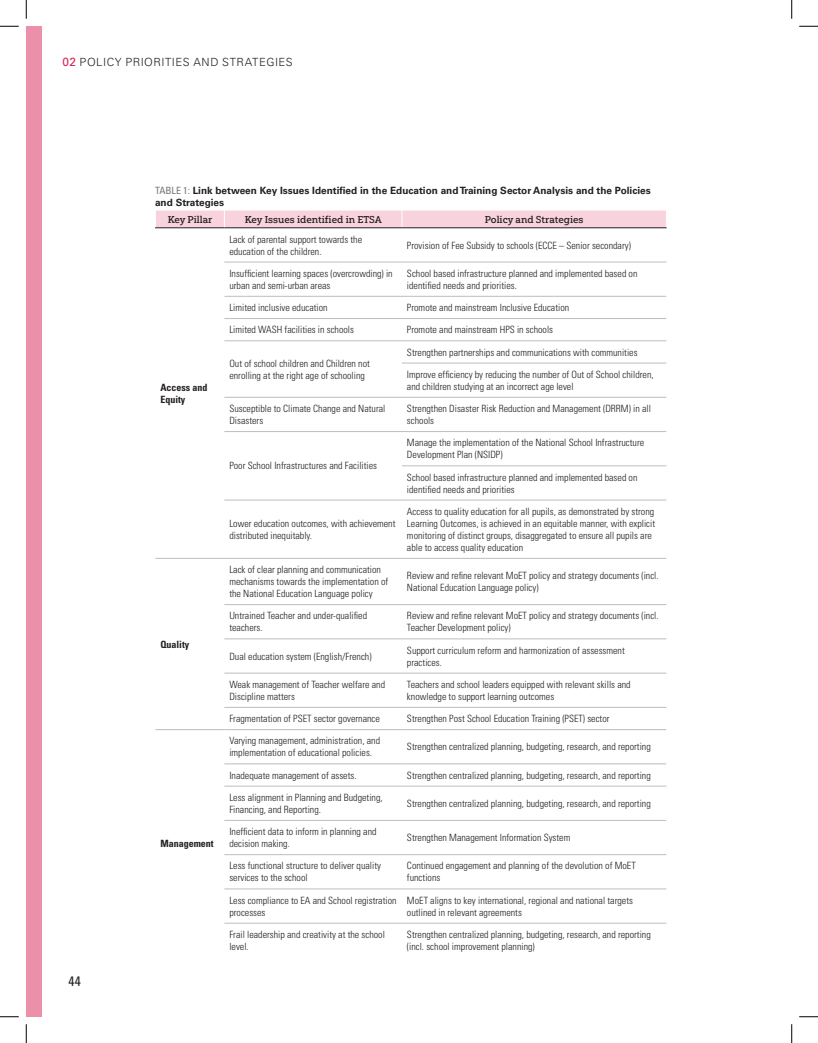
<style>
.page{position:relative;width:818px;height:1043px;background:#fff}
.page>*{position:absolute;margin:0;border:0;box-sizing:border-box;transform-origin:0 0}
.t1{font:condensed 13.75px "Univers LT Std";color:#231f20}
.t2{font:300 11.25px "Univers LT Std";letter-spacing:.045em;color:#231f20}
.Table_Text{font:300 condensed 10px/12px "Univers LT Std";color:#231f20}
.Figure_Title{font:700 10px/12px "Univers LT Std";color:#231f20}
.Table_Header{font:10px "Yorkten Slab Nor Med";color:#231f20}
.Table_Highlight{font:700 condensed 10px/12px "Univers LT Std";color:#231f20}
.s1{font-weight:400;font-size:11.88px;color:#da1e50}
.s2{font-weight:400;font-stretch:condensed;color:#77777a}
</style>
<div class="page">
<div style="left:26px;top:26px;width:15px;height:990px;background:#ec8fa8"></div>
<hr style="left:224px;top:262px;width:178px;height:1px;background:#bcbdc0">
<hr style="left:402px;top:262px;width:264px;height:1px;background:#bcbdc0">
<hr style="left:224px;top:296px;width:178px;height:1px;background:#bcbdc0">
<hr style="left:402px;top:296px;width:264px;height:1px;background:#bcbdc0">
<hr style="left:224px;top:318px;width:178px;height:1px;background:#bcbdc0">
<hr style="left:402px;top:318px;width:264px;height:1px;background:#bcbdc0">
<hr style="left:224px;top:340px;width:178px;height:1px;background:#bcbdc0">
<hr style="left:402px;top:340px;width:264px;height:1px;background:#bcbdc0">
<hr style="left:402px;top:363px;width:264px;height:1px;background:#bcbdc0">
<hr style="left:224px;top:397px;width:178px;height:1px;background:#bcbdc0">
<hr style="left:402px;top:397px;width:264px;height:1px;background:#bcbdc0">
<hr style="left:224px;top:431px;width:178px;height:1px;background:#bcbdc0">
<hr style="left:402px;top:431px;width:264px;height:1px;background:#bcbdc0">
<hr style="left:402px;top:465px;width:264px;height:1px;background:#bcbdc0">
<hr style="left:224px;top:500px;width:178px;height:1px;background:#bcbdc0">
<hr style="left:402px;top:500px;width:264px;height:1px;background:#bcbdc0">
<hr style="left:155px;top:558px;width:69px;height:1px;background:#bcbdc0">
<hr style="left:224px;top:558px;width:178px;height:1px;background:#bcbdc0">
<hr style="left:402px;top:558px;width:264px;height:1px;background:#bcbdc0">
<hr style="left:224px;top:604px;width:178px;height:1px;background:#bcbdc0">
<hr style="left:402px;top:604px;width:264px;height:1px;background:#bcbdc0">
<hr style="left:224px;top:638px;width:178px;height:1px;background:#bcbdc0">
<hr style="left:402px;top:638px;width:264px;height:1px;background:#bcbdc0">
<hr style="left:224px;top:673px;width:178px;height:1px;background:#bcbdc0">
<hr style="left:402px;top:673px;width:264px;height:1px;background:#bcbdc0">
<hr style="left:224px;top:707px;width:178px;height:1px;background:#bcbdc0">
<hr style="left:402px;top:707px;width:264px;height:1px;background:#bcbdc0">
<hr style="left:155px;top:729px;width:69px;height:1px;background:#bcbdc0">
<hr style="left:224px;top:729px;width:178px;height:1px;background:#bcbdc0">
<hr style="left:402px;top:729px;width:264px;height:1px;background:#bcbdc0">
<hr style="left:224px;top:763px;width:178px;height:1px;background:#bcbdc0">
<hr style="left:402px;top:763px;width:264px;height:1px;background:#bcbdc0">
<hr style="left:224px;top:786px;width:178px;height:1px;background:#bcbdc0">
<hr style="left:402px;top:786px;width:264px;height:1px;background:#bcbdc0">
<hr style="left:224px;top:820px;width:178px;height:1px;background:#bcbdc0">
<hr style="left:402px;top:820px;width:264px;height:1px;background:#bcbdc0">
<hr style="left:224px;top:854px;width:178px;height:1px;background:#bcbdc0">
<hr style="left:402px;top:854px;width:264px;height:1px;background:#bcbdc0">
<hr style="left:224px;top:888px;width:178px;height:1px;background:#bcbdc0">
<hr style="left:402px;top:888px;width:264px;height:1px;background:#bcbdc0">
<hr style="left:224px;top:923px;width:178px;height:1px;background:#bcbdc0">
<hr style="left:402px;top:923px;width:264px;height:1px;background:#bcbdc0">
<div style="left:156px;top:210px;width:511px;height:18px;background:#f8d2dc"></div>
<hr style="left:155px;top:227px;width:69px;height:1px;background:#231f20">
<hr style="left:224px;top:227px;width:178px;height:1px;background:#231f20">
<hr style="left:402px;top:227px;width:264px;height:1px;background:#231f20">
<svg style="left:0;top:25px;width:19px;height:2px"></svg>
<svg style="left:799px;top:25px;width:19px;height:2px"></svg>
<svg style="left:0;top:1016px;width:19px;height:1px"></svg>
<svg style="left:799px;top:1016px;width:19px;height:1px"></svg>
<svg style="left:25px;top:0;width:2px;height:19px"></svg>
<svg style="left:25px;top:1024px;width:2px;height:18px"></svg>
<svg style="left:791px;top:0;width:1px;height:19px"></svg>
<svg style="left:791px;top:1024px;width:1px;height:18px"></svg>
<p class="t2" style="left:62px;top:56px;width:232px"><span class="s1">02</span> POLICY PRIORITIES AND STRATEGIES</p>
<p class="Figure_Title" style="left:155px;top:184px;width:497px"><span class="s2">TABLE 1:</span> Link between Key Issues Identified in the Education and Training Sector Analysis and the Policies and Strategies</p>
<p class="Table_Header" style="left:168px;top:213px;width:46px">Key Pillar</p>
<p class="Table_Header" style="left:245px;top:213px;width:139px">Key Issues identified in ETSA</p>
<p class="Table_Header" style="left:484px;top:213px;width:100px">Policy and Strategies</p>
<h1 class="t1" style="left:68px;top:972px;width:14px">44</h1>
<p class="Table_Highlight" style="left:160px;top:381px;width:49px">Access and<br>Equity</p>
<p class="Table_Highlight" style="left:160px;top:638px;width:30px">Quality</p>
<p class="Table_Highlight" style="left:160px;top:837px;width:55px">Management</p>
<p class="Table_Text" style="left:229px;top:233px;width:134px">Lack of parental support towards the education of the children.</p>
<p class="Table_Text" style="left:407px;top:239px;width:225px">Provision of Fee Subsidy to schools (ECCE – Senior secondary)</p>
<p class="Table_Text" style="left:229px;top:267px;width:165px">Insufficient learning spaces (overcrowding) in urban and semi-urban areas</p>
<p class="Table_Text" style="left:407px;top:267px;width:232px">School based infrastructure planned and implemented based on identified needs and priorities.</p>
<p class="Table_Text" style="left:229px;top:301px;width:100px">Limited inclusive education</p>
<p class="Table_Text" style="left:407px;top:301px;width:164px">Promote and mainstream Inclusive Education</p>
<p class="Table_Text" style="left:229px;top:324px;width:126px">Limited WASH facilities in schools</p>
<p class="Table_Text" style="left:407px;top:324px;width:148px">Promote and mainstream HPS in schools</p>
<p class="Table_Text" style="left:229px;top:357px;width:142px">Out of school children and Children not enrolling at the right age of schooling</p>
<p class="Table_Text" style="left:407px;top:346px;width:232px">Strengthen partnerships and communications with communities</p>
<p class="Table_Text" style="left:407px;top:368px;width:248px">Improve efficiency by reducing the number of Out of School children, and children studying at an incorrect age level</p>
<p class="Table_Text" style="left:229px;top:402px;width:158px">Susceptible to Climate Change and Natural<br>Disasters</p>
<p class="Table_Text" style="left:407px;top:402px;width:245px">Strengthen Disaster Risk Reduction and Management (DRRM) in all schools</p>
<p class="Table_Text" style="left:229px;top:460px;width:149px">Poor School Infrastructures and Facilities</p>
<p class="Table_Text" style="left:407px;top:437px;width:239px">Manage the implementation of the National School Infrastructure<br>Development Plan (NSIDP)</p>
<p class="Table_Text" style="left:407px;top:471px;width:232px">School based infrastructure planned and implemented based on identified needs and priorities</p>
<p class="Table_Text" style="left:229px;top:517px;width:168px">Lower education outcomes, with achievement distributed inequitably.</p>
<p class="Table_Text" style="left:407px;top:505px;width:250px">Access to quality education for all pupils, as demonstrated by strong Learning Outcomes, is achieved in an equitable manner, with explicit monitoring of distinct groups, disaggregated to ensure all pupils are able to access quality education</p>
<p class="Table_Text" style="left:229px;top:563px;width:160px">Lack of clear planning and communication mechanisms towards the implementation of the National Education Language policy</p>
<p class="Table_Text" style="left:407px;top:569px;width:253px">Review and refine relevant MoET policy and strategy documents (incl.<br>National Education Language policy)</p>
<p class="Table_Text" style="left:229px;top:610px;width:139px">Untrained Teacher and under-qualified teachers.</p>
<p class="Table_Text" style="left:407px;top:610px;width:253px">Review and refine relevant MoET policy and strategy documents (incl.<br>Teacher Development policy)</p>
<p class="Table_Text" style="left:229px;top:650px;width:144px">Dual education system (English/French)</p>
<p class="Table_Text" style="left:407px;top:644px;width:219px">Support curriculum reform and harmonization of assessment practices.</p>
<p class="Table_Text" style="left:229px;top:678px;width:157px">Weak management of Teacher welfare and<br>Discipline matters</p>
<p class="Table_Text" style="left:407px;top:678px;width:225px">Teachers and school leaders equipped with relevant skills and knowledge to support learning outcomes</p>
<p class="Table_Text" style="left:229px;top:712px;width:152px">Fragmentation of PSET sector governance</p>
<p class="Table_Text" style="left:407px;top:712px;width:204px">Strengthen Post School Education Training (PSET) sector</p>
<p class="Table_Text" style="left:229px;top:735px;width:152px">Varying management, administration, and implementation of educational policies.</p>
<p class="Table_Text" style="left:407px;top:741px;width:245px">Strengthen centralized planning, budgeting, research, and reporting</p>
<p class="Table_Text" style="left:229px;top:769px;width:129px">Inadequate management of assets.</p>
<p class="Table_Text" style="left:407px;top:769px;width:245px">Strengthen centralized planning, budgeting, research, and reporting</p>
<p class="Table_Text" style="left:229px;top:791px;width:155px">Less alignment in Planning and Budgeting,<br>Financing, and Reporting.</p>
<p class="Table_Text" style="left:407px;top:797px;width:245px">Strengthen centralized planning, budgeting, research, and reporting</p>
<p class="Table_Text" style="left:229px;top:825px;width:149px">Inefficient data to inform in planning and decision making.</p>
<p class="Table_Text" style="left:407px;top:831px;width:165px">Strengthen Management Information System</p>
<p class="Table_Text" style="left:229px;top:859px;width:153px">Less functional structure to deliver quality services to the school</p>
<p class="Table_Text" style="left:407px;top:859px;width:230px">Continued engagement and planning of the devolution of MoET functions</p>
<p class="Table_Text" style="left:229px;top:894px;width:169px">Less compliance to EA and School registration processes</p>
<p class="Table_Text" style="left:407px;top:894px;width:227px">MoET aligns to key international, regional and national targets outlined in relevant agreements</p>
<p class="Table_Text" style="left:229px;top:928px;width:157px">Frail leadership and creativity at the school level.</p>
<p class="Table_Text" style="left:407px;top:928px;width:245px">Strengthen centralized planning, budgeting, research, and reporting (incl. school improvement planning)</p>
</div>
